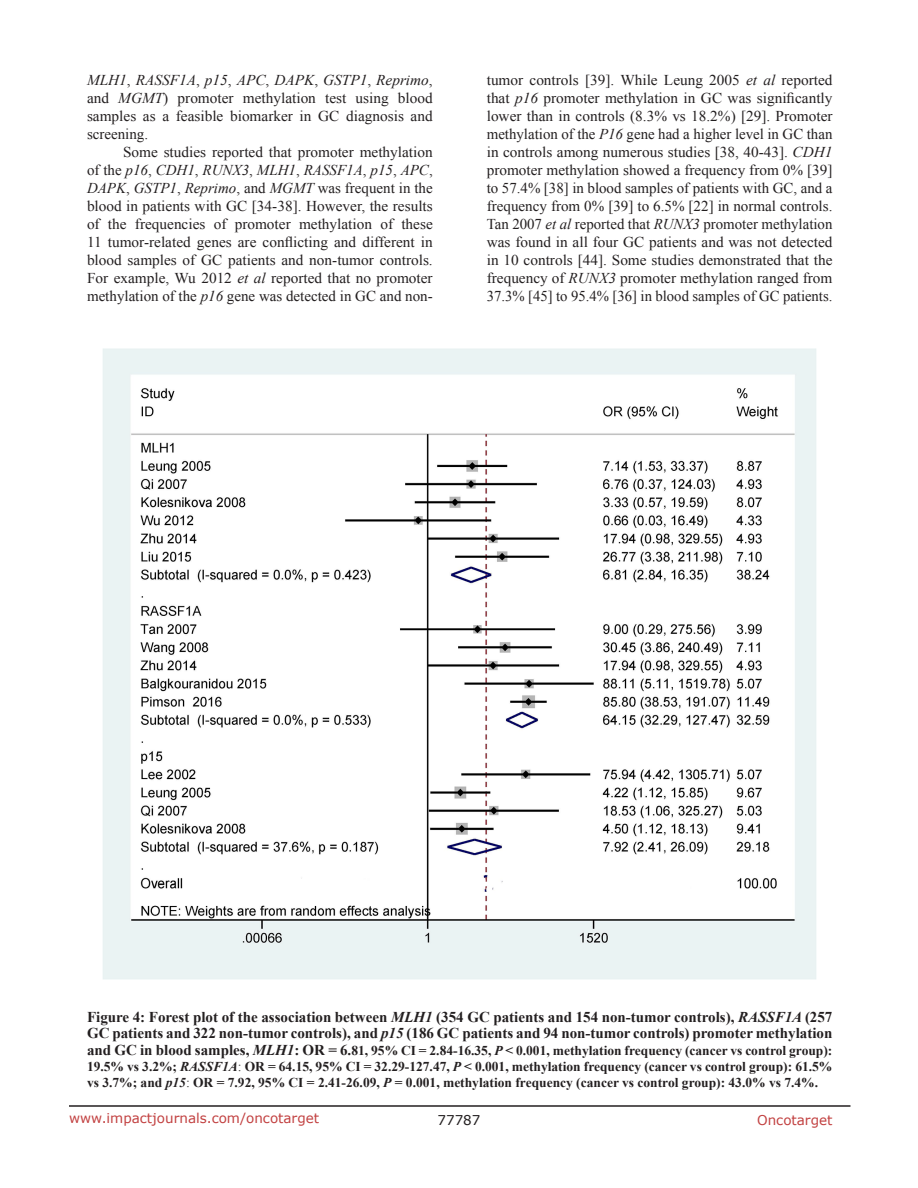
<style>
.page{position:relative;width:918px;height:1188px;background:#fff}
.page>*{position:absolute;margin:0;border:0;box-sizing:border-box;transform-origin:0 0}
.BodyText{font:15px/18px "Times New Roman";color:#231f20;text-align:justify}
.figuretext{font:700 15px/16.2px "Times New Roman";color:#231f20}
.figuretext-2{font:700 13.5px/16.2px "Times New Roman";color:#231f20;text-align:justify}
.t1{font:13.5px "Verdana";color:#c24141}
.t2{font:13.5px "Verdana";color:#231f20}
.s1{font-style:italic}
.s2{font-size:15px}
.s3{font-style:italic;font-size:15px}
.s4{font-weight:400}
</style>
<div class="page">
<hr style="left:69px;top:1105px;width:781px;height:2px;background:#231f20">
<img style="left:103px;top:348px;width:713px;height:632px">
<p class="BodyText" style="left:87px;top:71px;width:347px"><span class="s1">MLH1</span>, <span class="s1">RASSF1A</span>, <span class="s1">p15</span>, <span class="s1">APC</span>, <span class="s1">DAPK</span>, <span class="s1">GSTP1</span>, <span class="s1">Reprimo</span>, and <span class="s1">MGMT</span>) promoter methylation test using blood samples as a feasible biomarker in GC diagnosis and screening.</p>
<p class="BodyText" style="left:87px;top:143px;width:347px;text-indent:36px">Some studies reported that promoter methylation of the <span class="s1">p16</span>, <span class="s1">CDH1</span>, <span class="s1">RUNX3</span>, <span class="s1">MLH1</span>, <span class="s1">RASSF1A</span>, <span class="s1">p15</span>, <span class="s1">APC</span>, <span class="s1">DAPK</span>, <span class="s1">GSTP1</span>, <span class="s1">Reprimo</span>, and <span class="s1">MGMT</span> was frequent in the blood in patients with GC [34-38]. However, the results of the frequencies of promoter methylation of these 11 tumor-related genes are conflicting and different in blood samples of GC patients and non-tumor controls.<br>For example, Wu 2012 <span class="s1">et al</span> reported that no promoter methylation of the <span class="s1">p16</span> gene was detected in GC and non-</p>
<p class="BodyText" style="left:487px;top:71px;width:347px">tumor controls [39]. While Leung 2005 <span class="s1">et al</span> reported that <span class="s1">p16</span> promoter methylation in GC was significantly lower than in controls (8.3% vs 18.2%) [29]. Promoter methylation of the <span class="s1">P16</span> gene had a higher level in GC than in controls among numerous studies [38, 40-43]. <span class="s1">CDH1 </span>promoter methylation showed a frequency from 0% [39] to 57.4% [38] in blood samples of patients with GC, and a frequency from 0% [39] to 6.5% [22] in normal controls.<br>Tan 2007 <span class="s1">et al</span> reported that <span class="s1">RUNX3</span> promoter methylation was found in all four GC patients and was not detected in 10 controls [44]. Some studies demonstrated that the frequency of <span class="s1">RUNX3</span> promoter methylation ranged from 37.3% [45] to 95.4% [36] in blood samples of GC patients.</p>
<p class="figuretext" style="left:87px;top:1009px;width:747px">Figure 4: Forest plot of the association between <span class="s1">MLH1</span> (354 GC patients and 154 non-tumor controls), <span class="s1">RASSF1A</span> (257<br>GC patients and 322 non-tumor controls), and <span class="s1">p15</span> (186 GC patients and 94 non-tumor controls) promoter methylation</p>
<p class="figuretext-2" style="left:87px;top:1042px;width:747px"><span class="s2">and GC in blood samples,</span> <span class="s3">MLH1</span><span class="s2">: OR = 6.</span>81, 95% CI = 2.84-16.35, <span class="s1">P</span> &lt; 0.001, methylation frequency (cancer vs control group):<br>19.5% vs 3.2%; <span class="s1">RASSF1A</span><span class="s4">:</span> OR = 64.15, 95% CI = 32.29-127.47, <span class="s1">P</span> &lt; 0.001, methylation frequency (cancer vs control group): 61.5% vs 3.7%; and <span class="s1">p15</span><span class="s4">:</span> OR = 7.92, 95% CI = 2.41-26.09, <span class="s1">P</span> = 0.001, methylation frequency (cancer vs control group): 43.0% vs 7.4%.</p>
<p class="t1" style="left:69px;top:1109px;width:252px">www.impactjournals.com/oncotarget</p>
<p class="t2" style="left:438px;top:1111px;width:44px">77787</p>
<p class="t1" style="left:757px;top:1111px;width:77px">Oncotarget</p>
</div>
